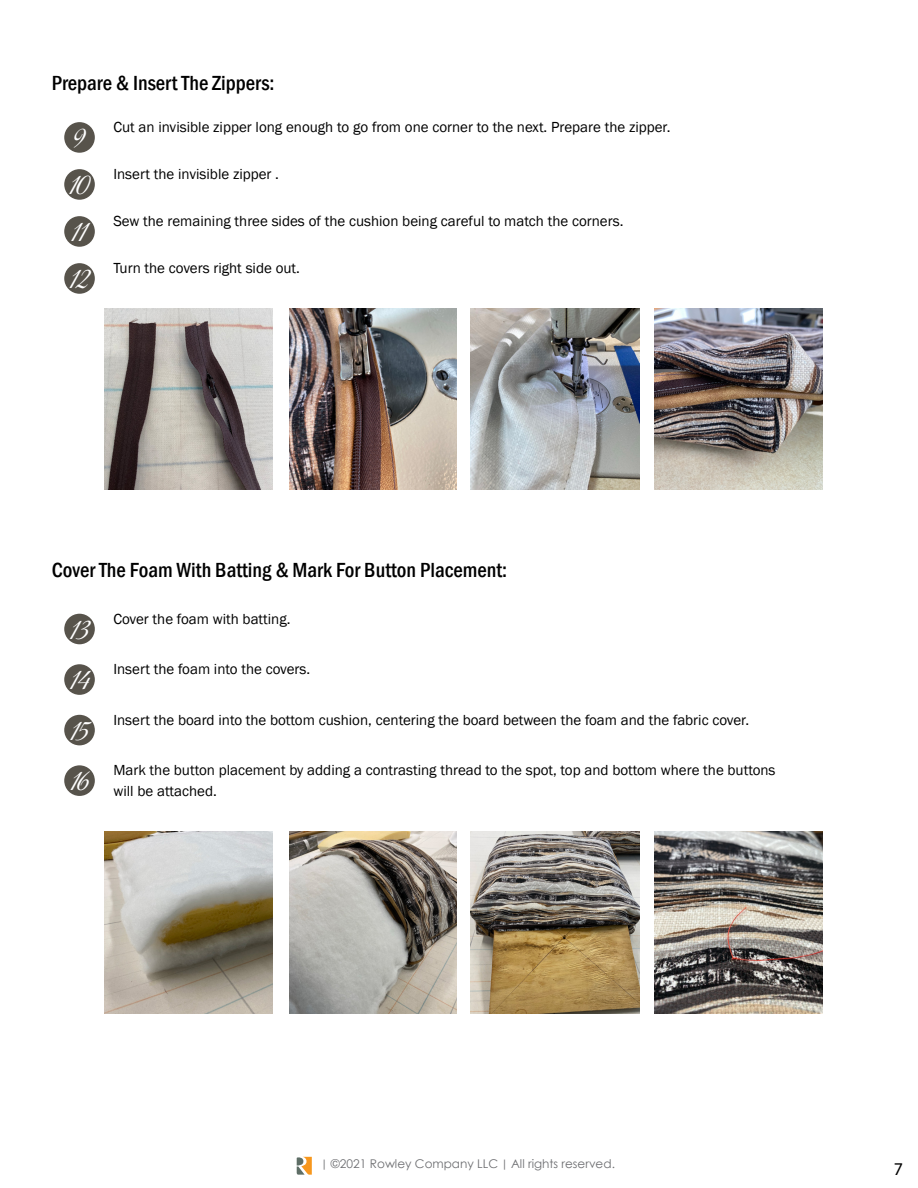
<style>
.page{position:relative;width:918px;height:1188px;background:#fff}
.page>*{position:absolute;margin:0;border:0;box-sizing:border-box;transform-origin:0 0}
.t1{font:31.95px "Great Vibes";letter-spacing:-.15em;color:#fff}
.t2{font:500 condensed 21px "Franklin Gothic";color:#000}
.t3{font:18px "Myriad Pro";color:#000}
.t4{font:15px/21px "Franklin Gothic";color:#000}
.t5{font:12px "Century Gothic";color:#6d6e71}
.s1{font-family:"Tw Cen"}
</style>
<div class="page">
<svg style="left:297px;top:1157px;width:15px;height:18px"></svg>
<div style="left:64px;top:122px;width:31px;height:31px;background:#57534b;border-radius:50%"></div>
<div style="left:64px;top:614px;width:31px;height:30px;background:#57534b;border-radius:50%"></div>
<div style="left:64px;top:169px;width:31px;height:31px;background:#57534b;border-radius:50%"></div>
<div style="left:64px;top:664px;width:31px;height:31px;background:#57534b;border-radius:50%"></div>
<div style="left:64px;top:216px;width:31px;height:31px;background:#57534b;border-radius:50%"></div>
<div style="left:64px;top:715px;width:31px;height:30px;background:#57534b;border-radius:50%"></div>
<div style="left:64px;top:263px;width:31px;height:31px;background:#57534b;border-radius:50%"></div>
<div style="left:64px;top:765px;width:31px;height:31px;background:#57534b;border-radius:50%"></div>
<img style="left:289px;top:308px;width:167px;height:182px">
<img style="left:471px;top:308px;width:168px;height:182px">
<img style="left:654px;top:308px;width:169px;height:182px">
<img style="left:104px;top:308px;width:169px;height:182px">
<img style="left:289px;top:832px;width:167px;height:182px">
<img style="left:471px;top:832px;width:168px;height:182px">
<img style="left:654px;top:832px;width:169px;height:182px">
<img style="left:104px;top:832px;width:169px;height:182px">
<h2 class="t2" style="left:52px;top:70px;width:224px">Prepare &amp; Insert The Zippers:</h2>
<h1 class="t1" style="left:72px;top:120px;width:15px">9</h1>
<h1 class="t1" style="left:68px;top:167px;width:25px">10</h1>
<h1 class="t1" style="left:70px;top:214px;width:21px">11</h1>
<h1 class="t1" style="left:68px;top:261px;width:24px">12</h1>
<p class="t4" style="left:113px;top:117px;width:559px">Cut an invisible zipper long enough to go from one corner to the next. Prepare the zipper.</p>
<p class="t4" style="left:113px;top:164px;width:167px">Insert the invisible zipper .</p>
<p class="t4" style="left:113px;top:211px;width:512px">Sew the remaining three sides of the cushion being careful to match the corners.</p>
<p class="t4" style="left:113px;top:258px;width:188px">Turn the covers right side out.</p>
<h2 class="t2" style="left:52px;top:557px;width:457px">Cover The Foam With Batting &amp; Mark For Button Placement:</h2>
<h1 class="t1" style="left:68px;top:611px;width:23px">13</h1>
<h1 class="t1" style="left:68px;top:662px;width:24px">14</h1>
<h1 class="t1" style="left:68px;top:712px;width:23px">15</h1>
<p class="t4" style="left:113px;top:609px;width:179px">Cover the foam with batting.</p>
<p class="t4" style="left:113px;top:659px;width:198px">Insert the foam into the covers.</p>
<p class="t4" style="left:113px;top:710px;width:637px">Insert the board into the bottom cushion, centering the board between the foam and the fabric cover.</p>
<h1 class="t1" style="left:69px;top:763px;width:22px">16</h1>
<p class="t4" style="left:113px;top:760px;width:664px">Mark the button placement by adding a contrasting thread to the spot, top and bottom where the buttons will be attached.</p>
<p class="t5" style="left:321px;top:1155px;width:295px"><span class="s1">|</span> ©2021 Rowley Company LLC <span class="s1">|</span> All rights reserved.</p>
<p class="t3" style="left:894px;top:1158px;width:11px">7</p>
</div>
